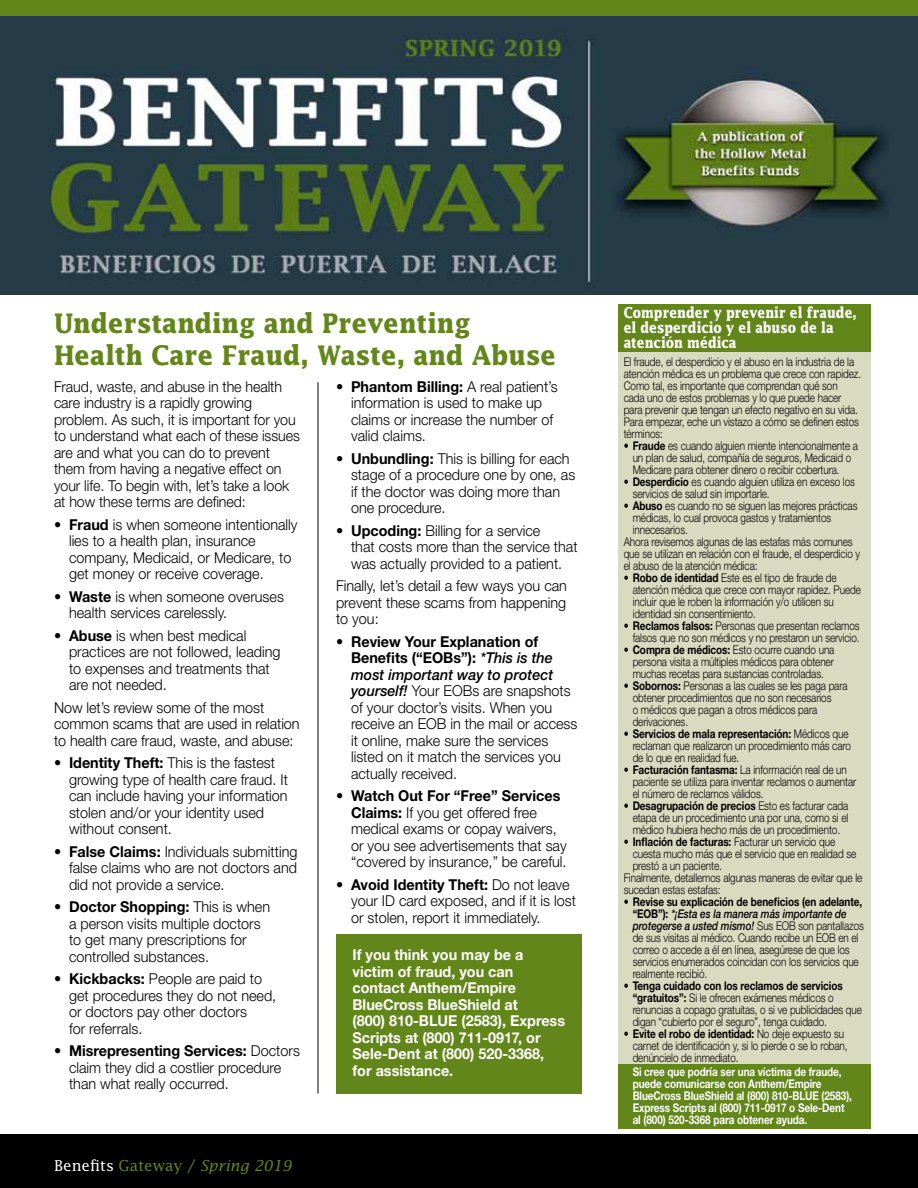
<style>
.page{position:relative;width:918px;height:1188px;background:#fff}
.page>*{position:absolute;margin:0;border:0;box-sizing:border-box;transform-origin:0 0}
.t1{font:700 27px/31.5px "Lucida";color:#63861a;scale:.9 1}
.t2{font:300 15px/16.5px "Helvetica Neue";color:#000;scale:.96 1}
.t3{font:300 15px/16.5px "Helvetica Neue";color:#000;scale:.95 1}
.t4{font:700 15px/16.5px "Helvetica Neue";color:#fff;scale:.96 1}
.t5{font:700 15px/15px "Lucida";color:#fff;scale:.82 1}
.t6{font:italic 15px "Lucida";color:#63861a}
.t7{font:300 12px/12px "Helvetica Neue";letter-spacing:-.005em;color:#000;scale:.83 1}
.t8{font:700 12px/12px "Helvetica Neue";letter-spacing:-.005em;color:#fff;scale:.83 1}
.t9{font:700 12px "Helvetica Neue";letter-spacing:-.005em;color:#000;scale:.83 1}
.s1{font-weight:700}
.s2{font-weight:500;font-style:italic}
.s3{font-style:normal;color:#fff}
.s4{font-style:normal}
.s5{font-weight:300}
</style>
<div class="page">
<div style="left:618px;top:1064px;width:253px;height:65px;background:#63861a"></div>
<div style="left:618px;top:352px;width:253px;height:712px;background:#d9dbc0"></div>
<div style="left:336px;top:934px;width:246px;height:160px;background:#63861a"></div>
<img style="left:0;top:16px;width:918px;height:279px">
<div style="left:0;top:0;width:918px;height:16px;background:#63861a"></div>
<div style="left:0;top:1134px;width:918px;height:54px;background:#000"></div>
<hr style="left:318px;top:382px;width:1px;height:711px;background:#000">
<div style="left:618px;top:304px;width:253px;height:48px;background:#63861a"></div>
<h1 class="t1" style="left:54px;top:307px;width:559px">Understanding and Preventing<br>Health Care Fraud, Waste, and Abuse</h1>
<p class="t3" style="left:54px;top:378px;width:260px">Fraud, waste, and abuse in the health care industry is a rapidly growing problem. As such, it is important for you to understand what each of these issues are and what you can do to prevent them from having a negative effect on your life. To begin with, let’s take a look at how these terms are defined:</p>
<p class="t2" style="left:69px;top:516px;width:240px;text-indent:-15px"><span class="s1">• Fraud</span> is when someone intentionally lies to a health plan, insurance company, Medicaid, or Medicare, to get money or receive coverage.</p>
<p class="t2" style="left:69px;top:588px;width:225px;text-indent:-15px"><span class="s1">• Waste</span> is when someone overuses health services carelessly.</p>
<p class="t2" style="left:69px;top:627px;width:222px;text-indent:-15px"><span class="s1">• Abuse</span> is when best medical practices are not followed, leading to expenses and treatments that are not needed.</p>
<p class="t2" style="left:54px;top:699px;width:257px">Now let’s review some of the most common scams that are used in relation to health care fraud, waste, and abuse:</p>
<p class="t2" style="left:69px;top:754px;width:230px;text-indent:-15px"><span class="s1">• Identity Theft:</span> This is the fastest growing type of health care fraud. It can include having your information stolen and/or your identity used without consent.</p>
<p class="t2" style="left:69px;top:843px;width:239px;text-align:justify;text-indent:-15px"><span class="s1">• False Claims:</span> Individuals submitting false claims who are not doctors and did not provide a service.</p>
<p class="t2" style="left:69px;top:898px;width:211px;text-indent:-15px"><span class="s1">• Doctor Shopping:</span> This is when a person visits multiple doctors to get many prescriptions for controlled substances.</p>
<p class="t2" style="left:69px;top:970px;width:217px;text-indent:-15px"><span class="s1">• Kickbacks:</span> People are paid to get procedures they do not need, or doctors pay other doctors<br>for referrals.</p>
<p class="t2" style="left:69px;top:1042px;width:242px;text-indent:-15px"><span class="s1">• Misrepresenting Services:</span> Doctors claim they did a costlier procedure than what really occurred.</p>
<p class="t2" style="left:351px;top:378px;width:217px;text-indent:-15px"><span class="s1">• Phantom Billing:</span> A real patient’s information is used to make up claims or increase the number of valid claims.</p>
<p class="t2" style="left:351px;top:450px;width:235px;text-indent:-15px"><span class="s1">• Unbundling:</span> This is billing for each stage of a procedure one by one, as if the doctor was doing more than one procedure.</p>
<p class="t2" style="left:351px;top:522px;width:238px;text-indent:-15px"><span class="s1">• Upcoding:</span> Billing for a service<br>that costs more than the service that was actually provided to a patient.</p>
<p class="t2" style="left:336px;top:577px;width:242px;text-align:justify">Finally, let’s detail a few ways you can prevent these scams from happening to you:</p>
<p class="t2" style="left:351px;top:633px;width:237px;text-indent:-15px"><span class="s1">• Review Your Explanation of<br>Benefits (“EOBs”):</span> <span class="s2">*This is the most important way to protect yourself!</span> Your EOBs are snapshots of your doctor’s visits. When you receive an EOB in the mail or access it online, make sure the services listed on it match the services you actually received.</p>
<p class="t2" style="left:351px;top:787px;width:226px;text-indent:-15px"><span class="s1">• Watch Out For “Free” Services<br>Claims:</span> If you get offered free medical exams or copay waivers, or you see advertisements that say “covered by insurance,” be careful.</p>
<p class="t2" style="left:351px;top:876px;width:236px;text-indent:-15px"><span class="s1">• Avoid Identity Theft:</span> Do not leave your ID card exposed, and if it is lost or stolen, report it immediately.</p>
<p class="t4" style="left:353px;top:946px;width:223px">If you think you may be a victim of fraud, you can contact Anthem/Empire<br>BlueCross BlueShield at<br>(800) 810-BLUE (2583), Express<br>Scripts at (800) 711-0917, or<br>Sele-Dent at (800) 520-3368, for assistance.</p>
<p class="t6" style="left:54px;top:1156px;width:239px"><span class="s3">Benefits</span> <span class="s4">Gateway /</span> Spring 2019</p>
<p class="t5" style="left:624px;top:305px;width:286px">Comprender y prevenir el fraude, el desperdicio y el abuso de la atención médica</p>
<p class="t7" style="left:624px;top:356px;width:288px">El fraude, el desperdicio y el abuso en la industria de la atención médica es un problema que crece con rapidez.<br>Como tal, es importante que comprendan qué son cada uno de estos problemas y lo que puede hacer para prevenir que tengan un efecto negativo en su vida.<br>Para empezar, eche un vistazo a cómo se definen estos términos:</p>
<p class="t7" style="left:633px;top:440px;width:273px;text-indent:-9px"><span class="s1">• Fraude</span> es cuando alguien miente intencionalmente a un plan de salud, compañía de seguros, Medicaid o<br>Medicare para obtener dinero o recibir cobertura.</p>
<p class="t7" style="left:633px;top:476px;width:269px;text-indent:-9px"><span class="s1">• Desperdicio</span> es cuando alguien utiliza en exceso los servicios de salud sin importarle.</p>
<p class="t7" style="left:624px;top:500px;width:283px"><span class="s1">• Abuso</span> es cuando no se siguen las mejores prácticas</p>
<p class="t7" style="left:633px;top:512px;width:241px">médicas, lo cual provoca gastos y tratamientos</p>
<p class="t7" style="left:633px;top:524px;width:68px">innecesarios.</p>
<p class="t7" style="left:624px;top:536px;width:277px">Ahora revisemos algunas de las estafas más comunes</p>
<p class="t7" style="left:624px;top:548px;width:287px">que se utilizan en relación con el fraude, el desperdicio y</p>
<p class="t7" style="left:624px;top:560px;width:163px">el abuso de la atención médica:</p>
<p class="t7" style="left:633px;top:572px;width:277px;text-indent:-9px"><span class="s1">• Robo de identidad</span> Este es el tipo de fraude de atención médica que crece con mayor rapidez. Puede incluir que le roben la información y/o utilicen su identidad sin consentimiento.</p>
<p class="t7" style="left:624px;top:620px;width:286px;text-align:right"><span class="s1">• Reclamos falsos:</span> Personas que presentan reclamos falsos que no son médicos y no prestaron un servicio.</p>
<p class="t7" style="left:633px;top:644px;width:245px;text-align:justify;text-indent:-9px"><span class="s1">• Compra de médicos:</span> Esto ocurre cuando una persona visita a múltiples médicos para obtener muchas recetas para sustancias controladas.</p>
<p class="t7" style="left:633px;top:680px;width:261px;text-indent:-9px"><span class="s1">• Sobornos:</span> Personas a las cuales se les paga para obtener procedimientos que no son necesarios<br>o médicos que pagan a otros médicos para derivaciones.</p>
<p class="t7" style="left:633px;top:728px;width:264px;text-indent:-9px"><span class="s1">• Servicios de mala representación:</span> Médicos que reclaman que realizaron un procedimiento más caro de lo que en realidad fue.</p>
<p class="t7" style="left:633px;top:764px;width:271px;text-indent:-9px"><span class="s1">• Facturación fantasma:</span> La información real de un paciente se utiliza para inventar reclamos o aumentar el número de reclamos válidos.</p>
<p class="t7" style="left:633px;top:800px;width:261px;text-align:justify;text-indent:-9px"><span class="s1">• Desagrupación de precios</span> Esto es facturar cada etapa de un procedimiento una por una, como si el médico hubiera hecho más de un procedimiento.</p>
<p class="t9" style="left:624px;top:835px;width:256px">• Inflación de facturas: <span class="s5">Facturar un servicio que</span></p>
<p class="t7" style="left:633px;top:848px;width:271px">cuesta mucho más que el servicio que en realidad se</p>
<p class="t7" style="left:633px;top:860px;width:109px">prestó a un paciente.</p>
<p class="t7" style="left:624px;top:872px;width:289px">Finalmente, detallemos algunas maneras de evitar que le</p>
<p class="t7" style="left:624px;top:884px;width:118px">sucedan estas estafas:</p>
<p class="t7" style="left:633px;top:896px;width:280px;text-indent:-9px"><span class="s1">• Revise su explicación de beneficios (en adelante, “EOB”):</span> <span class="s2">*¡Esta es la manera más importante de protegerse a usted mismo!</span> Sus EOB son pantallazos de sus visitas al médico. Cuando recibe un EOB en el correo o accede a él en línea, asegúrese de que los servicios enumerados coincidan con los servicios que realmente recibió.</p>
<p class="t7" style="left:633px;top:980px;width:278px;text-indent:-9px"><span class="s1">• Tenga cuidado con los reclamos de servicios “gratuitos”:</span> Si le ofrecen exámenes médicos o renuncias a copago gratuitas, o si ve publicidades que digan “cubierto por el seguro”, tenga cuidado.</p>
<p class="t7" style="left:633px;top:1028px;width:260px;text-indent:-9px"><span class="s1">• Evite el robo de identidad:</span> No deje expuesto su carnet de identificación y, si lo pierde o se lo roban, denúncielo de inmediato.</p>
<p class="t8" style="left:633px;top:1065px;width:266px">Si cree que podría ser una víctima de fraude, puede comunicarse con Anthem/Empire BlueCross BlueShield al (800) 810-BLUE (2583), Express Scripts al (800) 711-0917 o Sele-Dent al (800) 520-3368 para obtener ayuda.</p>
</div>
